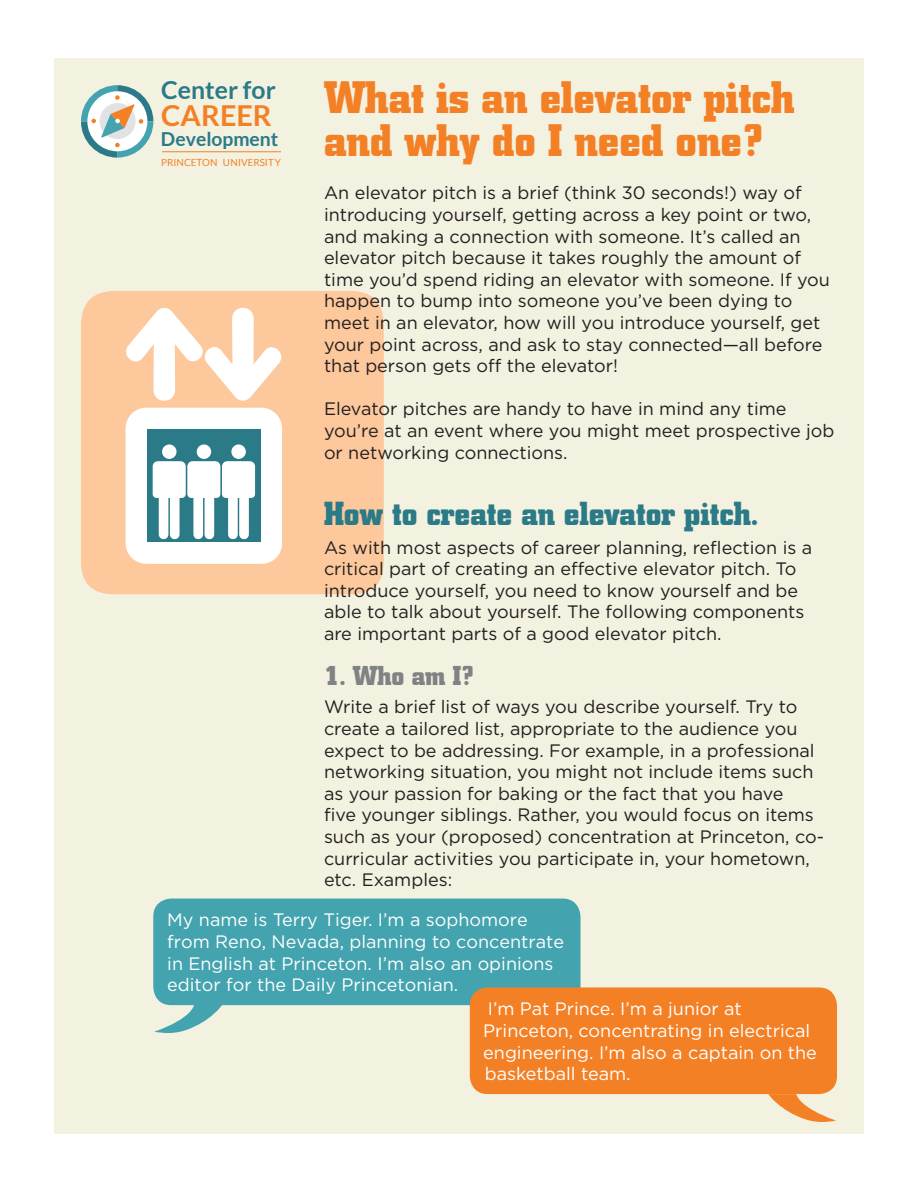
<style>
.page{position:relative;width:918px;height:1188px;background:#fff}
.page>*{position:absolute;margin:0;border:0;box-sizing:border-box;transform-origin:0 0}
.t1{font:700 45px/43.5px "City";color:#f48026}
.t2{font:700 33px "City";color:#2a7a87}
.t3{font:700 28.8px "Lato";color:#f48026}
.t4{font:700 27px "City";color:#808285}
.t5{font:700 24.75px "Lato";color:#2a7a87}
.t6{font:700 19.2px "Lato";color:#2a7a87}
.t7{font:18px/21.6px "Gotham";color:#231f20}
.t8{font:18px/21.6px "Gotham";color:#fff}
.t9{font:9.9px "Lato";color:#f48026}
</style>
<div class="page">
<div style="left:54px;top:58px;width:810px;height:1076px;background:#f3f1df"></div>
<div style="left:81px;top:291px;width:303px;height:303px;background:#fcc89c"></div>
<svg style="left:120px;top:304px;width:167px;height:260px;background:#dedacf"></svg>
<div style="left:162px;top:444px;width:15px;height:15px;background:#fff;border-radius:50%"></div>
<svg style="left:81px;top:85px;width:72px;height:73px"></svg>
<hr style="left:162px;top:151px;width:119px;height:1px;background:#f48026">
<svg style="left:153px;top:899px;width:427px;height:137px;fill:#43a3ae"></svg>
<svg style="left:470px;top:987px;width:367px;height:135px;fill:#f48026"></svg>
<h3 class="t5" style="left:161px;top:76px;width:116px">Center for</h3>
<h3 class="t3" style="left:161px;top:99px;width:112px">CAREER</h3>
<p class="t6" style="left:161px;top:128px;width:119px">Development</p>
<p class="t9" style="left:161px;top:156px;width:121px">PRINCETON UNIVERSITY</p>
<h1 class="t1" style="left:324px;top:76px;width:472px">What is an elevator pitch and why do I need one?</h1>
<p class="t7" style="left:324px;top:182px;width:507px">An elevator pitch is a brief (think 30 seconds!) way of introducing yourself, getting across a key point or two, and making a connection with someone. It’s called an elevator pitch because it takes roughly the amount of time you’d spend riding an elevator with someone. If you happen to bump into someone you’ve been dying to meet in an elevator, how will you introduce yourself, get your point across, and ask to stay connected—all before that person gets off the elevator!</p>
<p class="t7" style="left:324px;top:398px;width:512px">Elevator pitches are handy to have in mind any time you’re at an event where you might meet prospective job or networking connections.</p>
<h2 class="t2" style="left:324px;top:495px;width:435px">How to create an elevator pitch.</h2>
<p class="t7" style="left:324px;top:536px;width:490px">As with most aspects of career planning, reflection is a critical part of creating an effective elevator pitch. To introduce yourself, you need to know yourself and be able to talk about yourself. The following components are important parts of a good elevator pitch.</p>
<h3 class="t4" style="left:324px;top:661px;width:151px">1. Who am I?</h3>
<p class="t7" style="left:324px;top:696px;width:502px">Write a brief list of ways you describe yourself. Try to create a tailored list, appropriate to the audience you expect to be addressing. For example, in a professional networking situation, you might not include items such as your passion for baking or the fact that you have<br>five younger siblings. Rather, you would focus on items such as your (proposed) concentration at Princeton, co&shy;curricular activities you participate in, your hometown, etc. Examples:</p>
<p class="t8" style="left:167px;top:909px;width:398px">My name is Terry Tiger. I’m a sophomore from Reno, Nevada, planning to concentrate in English at Princeton. I’m also an opinions editor for the Daily Princetonian.</p>
<p class="t8" style="left:483px;top:998px;width:335px">I’m Pat Prince. I’m a junior at<br>Princeton, concentrating in electrical engineering. I’m also a captain on the basketball team.</p>
</div>
